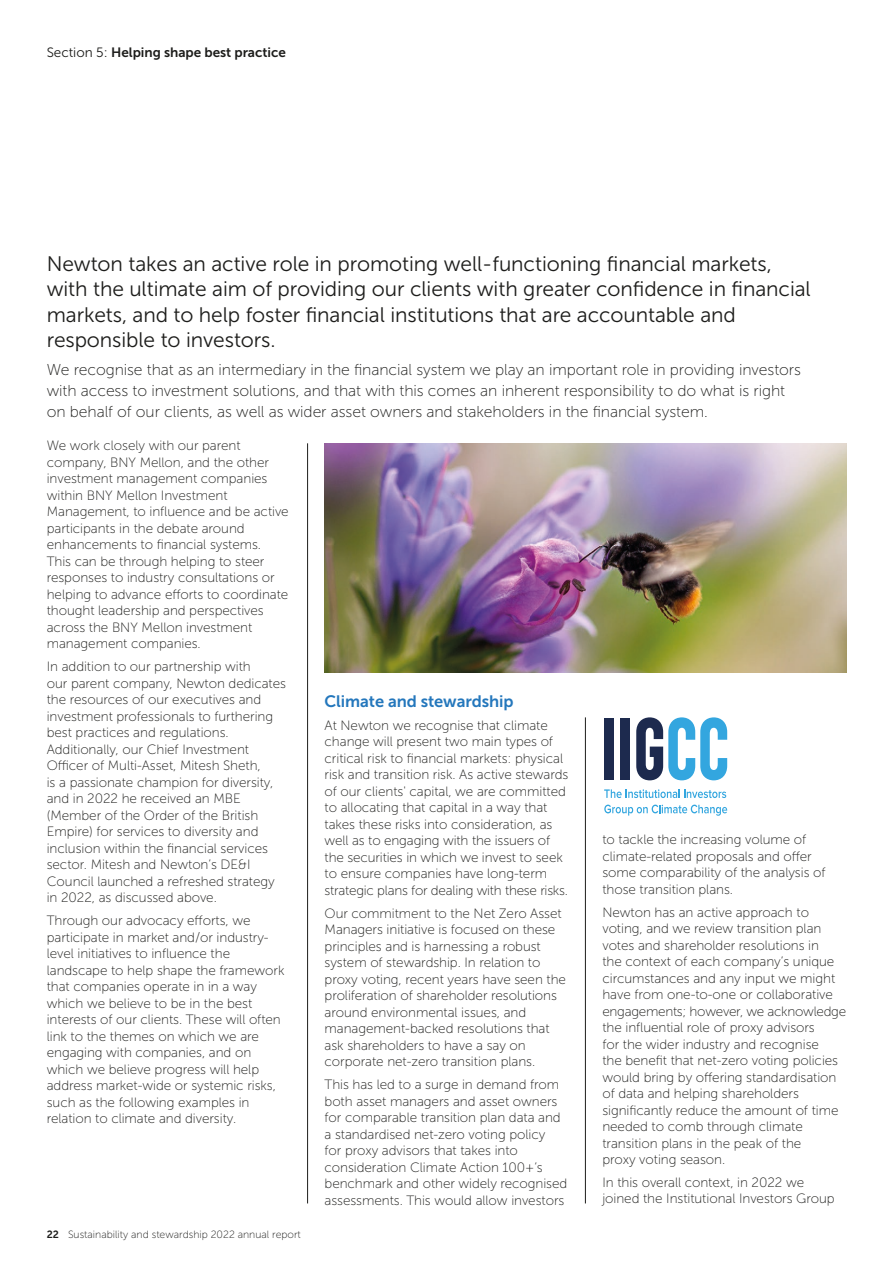
<style>
.page{position:relative;width:893px;height:1263px;background:#fff}
.page>*{position:absolute;margin:0;border:0;box-sizing:border-box;transform-origin:0 0}
.t1{font:21px/25.5px "Museo Sans 300";letter-spacing:-.005em;color:#1d1d1b}
.t2{font:16.5px "Museo Sans 700";letter-spacing:-.005em;color:#2477bc}
.t3{font:15.75px/21px "Museo Sans 100";letter-spacing:-.005em;color:#1d1d1b}
.t4{font:13.5px/16.5px "Museo Sans 100";letter-spacing:-.005em;color:#1d1d1b}
.t5{font:13.5px "Museo Sans 700";letter-spacing:-.005em;color:#1d1d1b}
.t6{font:10.5px "Museo Sans 100";color:#1d1d1b}
.s1{font-family:"Museo Sans 300"}
.s2{font-family:"Museo Sans 700"}
</style>
<div class="page">
<hr style="left:585px;top:717px;width:1px;height:486px;background:#1d1d1b">
<hr style="left:307px;top:443px;width:1px;height:760px;background:#1d1d1b">
<img style="left:325px;top:443px;width:521px;height:230px">
<svg style="left:604px;top:789px;width:122px;height:9px"></svg>
<svg style="left:604px;top:805px;width:123px;height:11px"></svg>
<div style="left:621px;top:718px;width:9px;height:62px;background:#1d2a4e"></div>
<div style="left:604px;top:718px;width:10px;height:62px;background:#1d2a4e"></div>
<svg style="left:636px;top:717px;width:91px;height:63px"></svg>
<p class="t5" style="left:47px;top:45px;width:241px"><span class="s1">Section 5:</span> Helping shape best practice</p>
<p class="t1" style="left:47px;top:251px;width:765px">Newton takes an active role in promoting well-functioning financial markets, with the ultimate aim of providing our clients with greater confidence in financial markets, and to help foster financial institutions that are accountable and responsible to investors.</p>
<p class="t3" style="left:47px;top:359px;width:756px">We recognise that as an intermediary in the financial system we play an important role in providing investors with access to investment solutions, and that with this comes an inherent responsibility to do what is right on behalf of our clients, as well as wider asset owners and stakeholders in the financial system.</p>
<p class="t4" style="left:47px;top:438px;width:243px">We work closely with our parent company, BNY Mellon, and the other investment management companies within BNY Mellon Investment Management, to influence and be active participants in the debate around enhancements to financial systems.<br>This can be through helping to steer responses to industry consultations or helping to advance efforts to coordinate thought leadership and perspectives across the BNY Mellon investment management companies.</p>
<p class="t4" style="left:47px;top:658px;width:241px">In addition to our partnership with<br>our parent company, Newton dedicates the resources of our executives and investment professionals to furthering best practices and regulations.<br>Additionally, our Chief Investment Officer of Multi-Asset, Mitesh Sheth,<br>is a passionate champion for diversity, and in 2022 he received an MBE (Member of the Order of the British Empire) for services to diversity and inclusion within the financial services sector. Mitesh and Newton’s DE&amp;I Council launched a refreshed strategy in 2022, as discussed above.</p>
<p class="t4" style="left:47px;top:912px;width:239px">Through our advocacy efforts, we participate in market and/or industry&shy;level initiatives to influence the landscape to help shape the framework that companies operate in in a way which we believe to be in the best interests of our clients. These will often link to the themes on which we are engaging with companies, and on which we believe progress will help address market-wide or systemic risks, such as the following examples in relation to climate and diversity.</p>
<p class="t2" style="left:325px;top:692px;width:191px">Climate and stewardship</p>
<p class="t4" style="left:325px;top:717px;width:245px">At Newton we recognise that climate change will present two main types of critical risk to financial markets: physical risk and transition risk. As active stewards of our clients' capital, we are committed to allocating that capital in a way that takes these risks into consideration, as well as to engaging with the issuers of the securities in which we invest to seek to ensure companies have long-term strategic plans for dealing with these risks.</p>
<p class="t4" style="left:325px;top:905px;width:243px">Our commitment to the Net Zero Asset Managers initiative is focused on these principles and is harnessing a robust system of stewardship. In relation to proxy voting, recent years have seen the proliferation of shareholder resolutions around environmental issues, and management-backed resolutions that ask shareholders to have a say on corporate net-zero transition plans.</p>
<p class="t4" style="left:325px;top:1076px;width:244px">This has led to a surge in demand from both asset managers and asset owners for comparable transition plan data and a standardised net-zero voting policy<br>for proxy advisors that takes into consideration Climate Action 100+’s benchmark and other widely recognised assessments. This would allow investors</p>
<p class="t4" style="left:602px;top:831px;width:225px">to tackle the increasing volume of climate-related proposals and offer some comparability of the analysis of those transition plans.</p>
<p class="t4" style="left:602px;top:904px;width:245px">Newton has an active approach to voting, and we review transition plan votes and shareholder resolutions in<br>the context of each company’s unique circumstances and any input we might have from one-to-one or collaborative engagements; however, we acknowledge the influential role of proxy advisors<br>for the wider industry and recognise<br>the benefit that net-zero voting policies would bring by offering standardisation of data and helping shareholders significantly reduce the amount of time needed to comb through climate transition plans in the peak of the<br>proxy voting season.</p>
<p class="t4" style="left:602px;top:1174px;width:234px">In this overall context, in 2022 we joined the Institutional Investors Group</p>
<p class="t6" style="left:47px;top:1229px;width:256px"><span class="s2">22</span> Sustainability and stewardship 2022 annual report</p>
</div>
